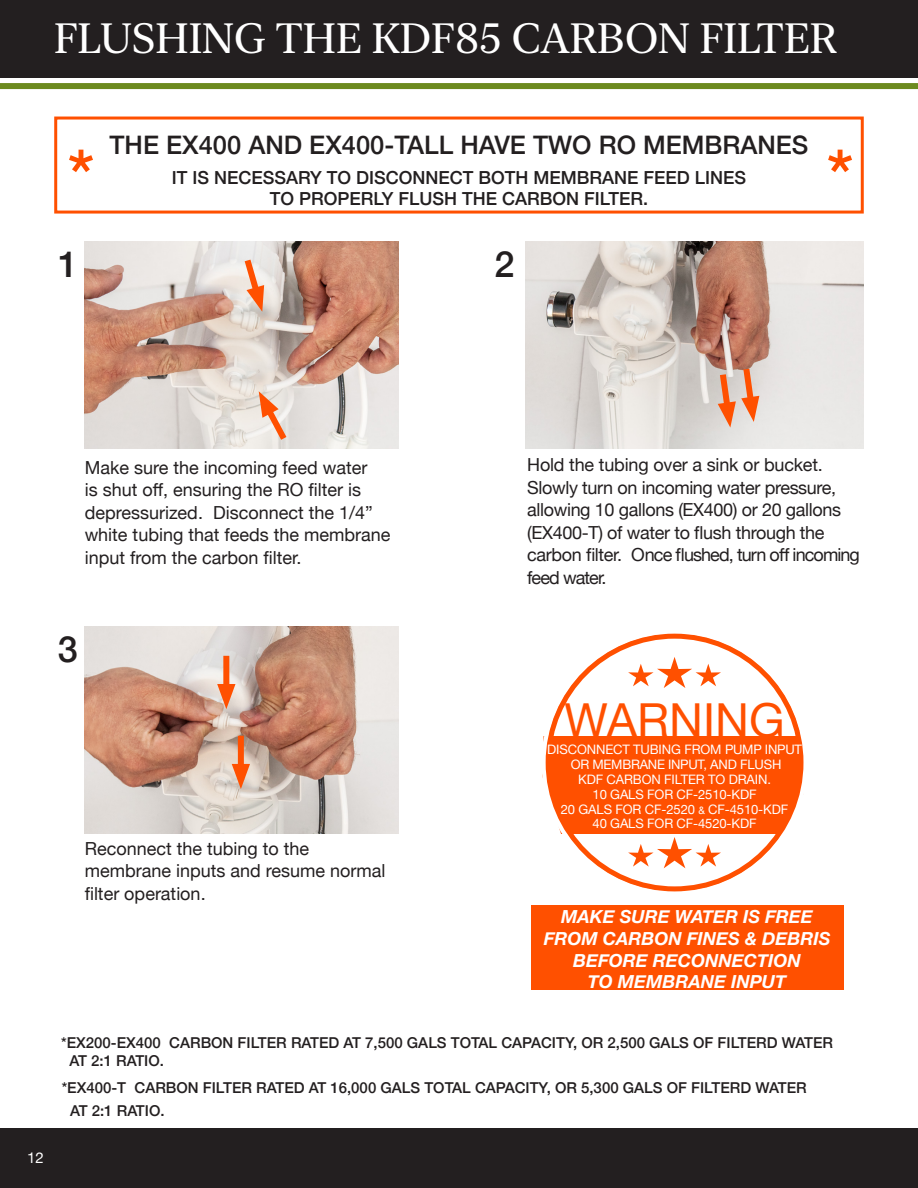
<style>
.page{position:relative;width:918px;height:1188px;background:#fff}
.page>*{position:absolute;margin:0;border:0;box-sizing:border-box;transform-origin:0 0}
.t1{font:500 72px "Helvetica Neue";color:#ff5000}
.t2{font:46.8px "Helvetica Neue";color:#ff5000}
.t3{font:500 42px "New York";color:#fff}
.t4{font:500 36px "Helvetica Neue";color:#231f20}
.t5{font:500 25.5px "Helvetica Neue";color:#231f20}
.t6{font:18px/22.5px "Helvetica Neue";color:#231f20}
.t7{font:18px/22.5px "Helvetica Neue";letter-spacing:-.02em;color:#231f20}
.t8{font:500 18px "Helvetica Neue";color:#231f20}
.t9{font:italic 700 18px "Helvetica Neue";color:#fff}
.t10{font:500 15px "Helvetica Neue";color:#231f20}
.t11{font:15px "Helvetica Neue";color:#fff}
.t12{font:13.05px "Helvetica Neue";letter-spacing:-.01em;color:#fff}
.s1{font-size:10.35px}
</style>
<div class="page">
<img style="left:85px;top:242px;width:314px;height:207px">
<img style="left:526px;top:242px;width:338px;height:207px">
<img style="left:85px;top:627px;width:314px;height:207px">
<div style="left:54px;top:117px;width:810px;height:97px;border:3px solid #ff5000"></div>
<svg style="left:240px;top:253px;width:26px;height:59px;background:#eebfa7"></svg>
<svg style="left:258px;top:391px;width:34px;height:56px;background:#edc6b2"></svg>
<svg style="left:716px;top:362px;width:43px;height:66px;background:#e2a98f"></svg>
<div style="left:223px;top:656px;width:6px;height:38px;background:#ff5000"></div>
<svg style="left:217px;top:684px;width:19px;height:25px"></svg>
<div style="left:238px;top:736px;width:6px;height:38px;background:#ff5000"></div>
<svg style="left:232px;top:764px;width:18px;height:25px"></svg>
<div style="left:516px;top:737px;width:317px;height:97px;background:#ff5000"></div>
<svg style="left:628px;top:657px;width:93px;height:31px"></svg>
<svg style="left:628px;top:837px;width:93px;height:31px"></svg>
<div style="left:804px;top:714px;width:35px;height:154px;background:#fff"></div>
<svg style="left:782px;top:785px;width:22px;height:49px"></svg>
<svg style="left:516px;top:692px;width:51px;height:142px"></svg>
<div style="left:531px;top:905px;width:312px;height:84px;background:#ff5000"></div>
<div style="left:0;top:0;width:918px;height:77px;background:#231f20"></div>
<div style="left:0;top:83px;width:918px;height:6px;background:#6c8a1f"></div>
<div style="left:0;top:1128px;width:918px;height:60px;background:#231f20"></div>
<p class="t3" style="left:54px;top:13px;width:785px">FLUSHING THE KDF85 CARBON FILTER</p>
<p class="t1" style="left:68px;top:118px;width:28px">*</p>
<p class="t5" style="left:110px;top:124px;width:700px">THE EX400 AND EX400-TALL HAVE TWO RO MEMBRANES</p>
<p class="t8" style="left:172px;top:163px;width:576px">IT IS NECESSARY TO DISCONNECT BOTH MEMBRANE FEED LINES</p>
<p class="t8" style="left:270px;top:185px;width:380px">TO PROPERLY FLUSH THE CARBON FILTER.</p>
<p class="t4" style="left:58px;top:235px;width:22px">1</p>
<p class="t4" style="left:494px;top:235px;width:22px">2</p>
<p class="t1" style="left:827px;top:118px;width:28px">*</p>
<p class="t6" style="left:85px;top:457px;width:307px">Make sure the incoming feed water<br>is shut off, ensuring the RO filter is depressurized. Disconnect the 1/4” white tubing that feeds the membrane input from the carbon filter.</p>
<p class="t6" style="left:527px;top:454px;width:297px">Hold the tubing over a sink or bucket.</p>
<p class="t7" style="left:527px;top:477px;width:334px">Slowly turn on incoming water pressure, allowing 10 gallons (EX400) or 20 gallons (EX400-T) of water to flush through the carbon filter. Once flushed, turn off incoming feed water.</p>
<p class="t4" style="left:58px;top:620px;width:22px">3</p>
<p class="t6" style="left:85px;top:838px;width:302px">Reconnect the tubing to the membrane inputs and resume normal filter operation.</p>
<p class="t2" style="left:565px;top:686px;width:222px">WARNING</p>
<p class="t12" style="left:547px;top:740px;width:256px">DISCONNECT TUBING FROM PUMP INPUT</p>
<p class="t12" style="left:571px;top:755px;width:212px">OR MEMBRANE INPUT, AND FLUSH</p>
<p class="t12" style="left:578px;top:770px;width:194px">KDF CARBON FILTER TO DRAIN.</p>
<p class="t12" style="left:593px;top:785px;width:166px">10 GALS FOR CF-2510-KDF</p>
<p class="t12" style="left:561px;top:800px;width:229px">20 GALS FOR CF-2520 <span class="s1">&amp;</span> CF-4510-KDF</p>
<p class="t12" style="left:593px;top:814px;width:166px">40 GALS FOR CF-4520-KDF</p>
<p class="t9" style="left:561px;top:903px;width:253px">MAKE SURE WATER IS FREE</p>
<p class="t9" style="left:544px;top:925px;width:288px">FROM CARBON FINES &amp; DEBRIS</p>
<p class="t9" style="left:573px;top:946px;width:229px">BEFORE RECONNECTION</p>
<p class="t9" style="left:588px;top:968px;width:200px">TO MEMBRANE INPUT</p>
<p class="t11" style="left:27px;top:1146px;width:18px">12</p>
<p class="t10" style="left:61px;top:1031px;width:773px">*EX200-EX400 CARBON FILTER RATED AT 7,500 GALS TOTAL CAPACITY, OR 2,500 GALS OF FILTERD WATER</p>
<p class="t10" style="left:70px;top:1049px;width:96px">AT 2:1 RATIO.</p>
<p class="t10" style="left:62px;top:1076px;width:746px">*EX400-T CARBON FILTER RATED AT 16,000 GALS TOTAL CAPACITY, OR 5,300 GALS OF FILTERD WATER</p>
<p class="t10" style="left:70px;top:1098px;width:96px">AT 2:1 RATIO.</p>
</div>
